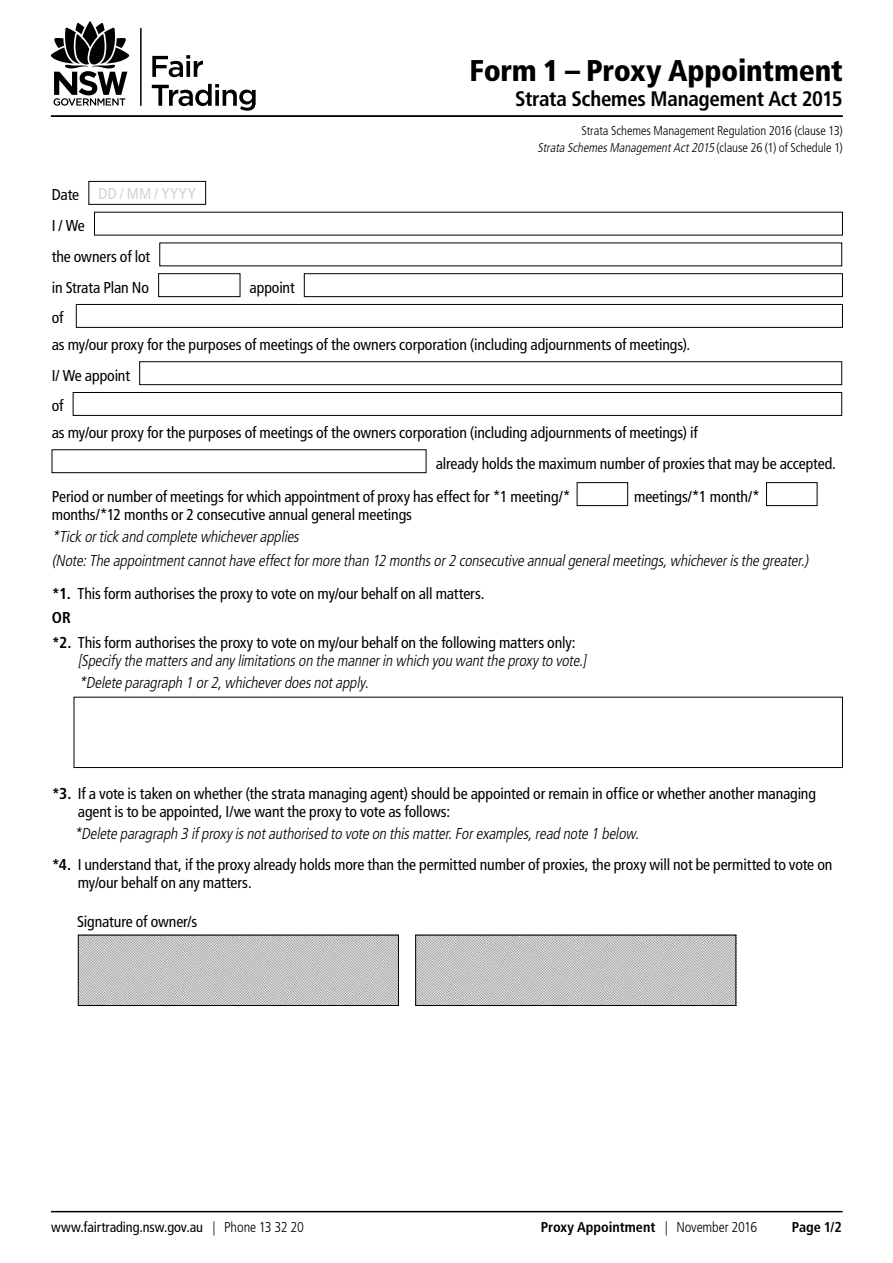
<style>
.page{position:relative;width:893px;height:1263px;background:#fff}
.page>*{position:absolute;margin:0;border:0;box-sizing:border-box;transform-origin:0 0}
.t1{font:900 condensed 30px "Frutiger LT Std";letter-spacing:-.01em;color:#000}
.t2{font:700 condensed 21px "Frutiger LT Std";letter-spacing:-.015em;color:#000}
.t3{font:condensed 15.75px/30.8px "Frutiger LT Std";letter-spacing:-.01em;color:#000}
.t4{font:italic 300 condensed 15.75px/24.5px "Frutiger LT Std";color:#000}
.t5{font:condensed 15.75px/32.2px "Frutiger LT Std";letter-spacing:-.005em;color:#d1d3d4}
.t6{font:condensed 14.25px "Frutiger LT Std";letter-spacing:-.005em;color:#000}
.t7{font:700 condensed 14.25px "Frutiger LT Std";color:#000}
.t8{font:300 condensed 12.75px/16.5px "Frutiger LT Std";letter-spacing:-.005em;color:#000;text-align:right}
.s1{font-style:italic}
.s2{color:#000}
.s3{font-weight:700}
.s4{font-weight:300;font-style:italic}
.s5{font-weight:300}
</style>
<div class="page">
<hr style="left:51px;top:1211px;width:792px;height:1px;background:#000">
<hr style="left:51px;top:115px;width:792px;height:2px;background:#000">
<hr style="left:140px;top:28px;width:2px;height:78px;background:#000">
<svg style="left:51px;top:21px;width:78px;height:85px"></svg>
<svg style="left:140px;top:55px;width:116px;height:56px"></svg>
<div style="left:89px;top:181px;width:117px;height:24px;border:1px solid #000"></div>
<div style="left:158px;top:273px;width:82px;height:24px;border:1px solid #000"></div>
<div style="left:304px;top:273px;width:539px;height:24px;border:1px solid #000"></div>
<div style="left:76px;top:304px;width:767px;height:24px;border:1px solid #000"></div>
<div style="left:139px;top:361px;width:703px;height:24px;border:1px solid #000"></div>
<div style="left:73px;top:392px;width:769px;height:24px;border:1px solid #000"></div>
<div style="left:52px;top:449px;width:374px;height:24px;border:1px solid #000"></div>
<div style="left:577px;top:482px;width:51px;height:24px;border:1px solid #000"></div>
<div style="left:766px;top:482px;width:51px;height:24px;border:1px solid #000"></div>
<div style="left:74px;top:697px;width:769px;height:71px;border:1px solid #000"></div>
<img style="left:80px;top:937px;width:317px;height:67px">
<div style="left:78px;top:935px;width:321px;height:71px;border:1px solid #000"></div>
<img style="left:417px;top:937px;width:317px;height:67px">
<div style="left:415px;top:935px;width:321px;height:71px;border:1px solid #000"></div>
<h1 class="t1" style="left:470px;top:52px;width:375px">Form 1 – Proxy Appointment</h1>
<h2 class="t2" style="left:515px;top:87px;width:329px">Strata Schemes Management Act 2015</h2>
<p class="t8" style="left:538px;top:123px;width:307px">Strata Schemes Management Regulation 2016 (clause 13)<br><span class="s1">Strata SchemesManagementAct2015</span> (c l a u s e 2 6 (1) o f S c h e d u l e 1)</p>
<p class="t5" style="left:52px;top:177px;width:146px"><span class="s2">Date</span> DD / MM / YYYY<br><span class="s2">I / We</span></p>
<p class="t3" style="left:52px;top:241px;width:100px">the owners of lot in Strata Plan No</p>
<p class="t3" style="left:250px;top:272px;width:47px">appoint</p>
<p class="t3" style="left:52px;top:305px;width:640px;line-height:26.5px">of<br>as my/our proxy for the purposes of meetings of the owners corporation (including adjournments of meetings).</p>
<p class="t3" style="left:52px;top:360px;width:80px">I/ We appoint of</p>
<p class="t3" style="left:436px;top:417px;width:402px;text-indent:-384px">as my/our proxy for the purposes of meetings of the owners corporation (including adjournments of meetings) if<br>already holds the maximum number of proxies that may be accepted.</p>
<p class="t3" style="left:52px;top:481px;width:520px">Period or number of meetings for which appointment of proxy has effect for *1 meeting/*</p>
<p class="t3" style="left:634px;top:481px;width:127px">meetings/*1 month/*</p>
<p class="t3" style="left:52px;top:499px;width:362px">months/*12 months or 2 consecutive annual general meetings</p>
<p class="t4" style="left:52px;top:524px;width:761px">*Tick ortick and complete whicheverapplies<br>(Note:The appointmentcannothave effectformore than 12 monthsor2 consecutive annualgeneralmeetings,whicheveristhe greater.)</p>
<p class="t3" style="left:52px;top:581px;width:525px;line-height:24.5px"><span class="s3">*1.</span> This form authorises the proxy to vote on my/our behalf on all matters.<br><span class="s3">OR<br>*2.</span> This form authorises the proxy to vote on my/our behalf on the following matters only:</p>
<p class="t4" style="left:78px;top:649px;width:513px;line-height:22.2px">[Specifythe mattersand anylimitationson the mannerin which you wantthe proxyto vote.] *Delete paragraph 1 or2,whicheverdoesnotapply.</p>
<p class="t3" style="left:78px;top:784px;width:740px;line-height:18px;text-indent:-26px"><span class="s3">*3.</span> If a vote is taken on whether (the strata managing agent) should be appointed or remain in office or whether another managing agent is to be appointed, I/we want the proxy to vote as follows:</p>
<p class="t3" style="left:52px;top:818px;width:782px;text-indent:22px"><span class="s4">*Delete paragraph 3 ifproxyisnotauthorised to vote on thismatter.Forexamples,read note 1 below.<br></span><span class="s3">*4.</span> I understand that, if the proxy already holds more than the permitted number of proxies, the proxy will not be permitted to vote on</p>
<p class="t3" style="left:78px;top:867px;width:176px">my/our behalf on any matters.</p>
<p class="t3" style="left:77px;top:906px;width:121px">Signature of owner/s</p>
<p class="t6" style="left:51px;top:1218px;width:254px">www.fairtrading.nsw.gov.au <span class="s5">| Phone 13 32 20</span></p>
<p class="t7" style="left:541px;top:1218px;width:218px">Proxy Appointment <span class="s5">| November 2016</span></p>
<p class="t7" style="left:792px;top:1218px;width:52px">Page 1/2</p>
</div>
